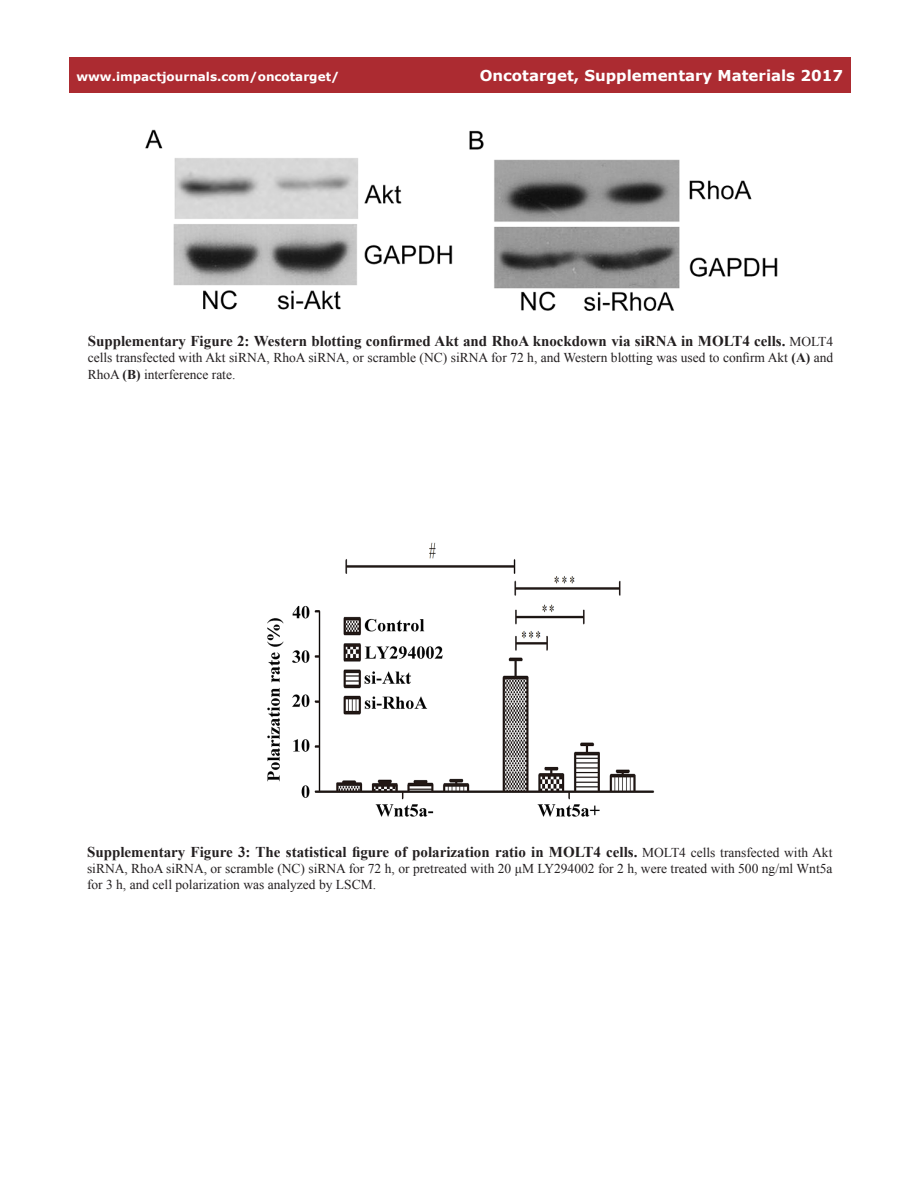
<style>
.page{position:relative;width:918px;height:1188px;background:#fff}
.page>*{position:absolute;margin:0;border:0;box-sizing:border-box;transform-origin:0 0}
.figuretext{font:700 15px "Times New Roman";color:#231f20}
.t1{font:700 15px "Verdana";color:#fff}
.figuretext-2{font:13.5px/16.2px "Times New Roman";color:#231f20}
.t2{font:700 12px "Verdana";color:#fff}
.s1{font-weight:400;font-size:13.5px}
.s2{font-weight:700}
</style>
<div class="page">
<div style="left:69px;top:57px;width:781px;height:36px;background:#ac2b31"></div>
<img style="left:145px;top:129px;width:633px;height:182px">
<img style="left:267px;top:542px;width:388px;height:275px">
<p class="t2" style="left:76px;top:68px;width:264px">www.impactjournals.com/oncotarget/</p>
<p class="t1" style="left:480px;top:65px;width:365px">Oncotarget, Supplementary Materials 2017</p>
<p class="figuretext" style="left:88px;top:331px;width:747px">Supplementary Figure 2: Western blotting confirmed Akt and RhoA knockdown via siRNA in MOLT4 cells. <span class="s1">MOLT4</span></p>
<p class="figuretext-2" style="left:88px;top:350px;width:747px">cells transfected with Akt siRNA, RhoA siRNA, or scramble (NC) siRNA for 72 h, and Western blotting was used to confirm Akt <span class="s2">(A)</span> and<br>RhoA <span class="s2">(B)</span> interference rate.</p>
<p class="figuretext" style="left:87px;top:841px;width:747px">Supplementary Figure 3: The statistical figure of polarization ratio in MOLT4 cells. <span class="s1">MOLT4 cells transfected with Akt</span></p>
<p class="figuretext-2" style="left:87px;top:860px;width:747px">siRNA, RhoA siRNA, or scramble (NC) siRNA for 72 h, or pretreated with 20 μM LY294002 for 2 h, were treated with 500 ng/ml Wnt5a for 3 h, and cell polarization was analyzed by LSCM.</p>
</div>
